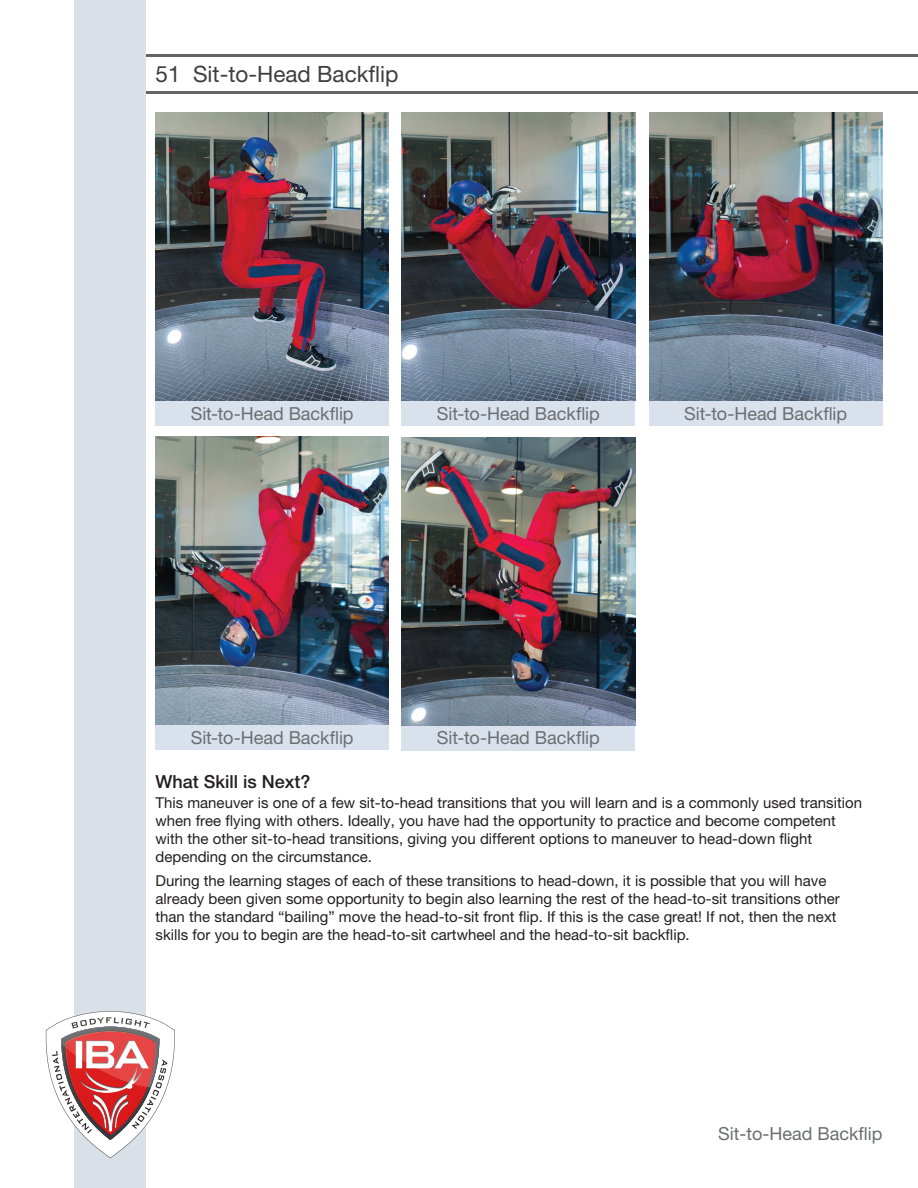
<style>
.page{position:relative;width:918px;height:1188px;background:#fff}
.page>*{position:absolute;margin:0;border:0;box-sizing:border-box;transform-origin:0 0}
.t1{font:22.5px "Helvetica Neue LT Pro";color:#3e3e3f}
.t2{font:18px "Helvetica Neue LT Pro";letter-spacing:-.005em;color:#6c6d70}
.t3{font:500 18px "Helvetica Neue LT Pro";color:#231f20}
.t4{font:15px/18px "Helvetica Neue LT Pro";color:#231f20}
</style>
<div class="page">
<hr style="left:145px;top:54px;width:773px;height:2px;background:#646464">
<hr style="left:145px;top:91px;width:773px;height:2px;background:#646464">
<div style="left:74px;top:0;width:72px;height:1188px;background:#dae0e7"></div>
<svg style="left:46px;top:1011px;width:129px;height:147px"></svg>
<div style="left:156px;top:400px;width:233px;height:26px;background:#d9e1ec"></div>
<div style="left:402px;top:725px;width:233px;height:26px;background:#d9e1ec"></div>
<div style="left:156px;top:724px;width:233px;height:26px;background:#d9e1ec"></div>
<div style="left:402px;top:400px;width:233px;height:26px;background:#d9e1ec"></div>
<div style="left:649px;top:400px;width:233px;height:26px;background:#d9e1ec"></div>
<img style="left:156px;top:112px;width:233px;height:288px">
<img style="left:402px;top:437px;width:233px;height:288px">
<img style="left:156px;top:436px;width:233px;height:288px">
<img style="left:402px;top:112px;width:233px;height:288px">
<img style="left:649px;top:112px;width:233px;height:288px">
<h1 class="t1" style="left:156px;top:60px;width:244px">51 Sit-to-Head Backflip</h1>
<p class="t2" style="left:191px;top:403px;width:164px">Sit-to-Head Backflip</p>
<p class="t2" style="left:437px;top:403px;width:164px">Sit-to-Head Backflip</p>
<p class="t2" style="left:684px;top:403px;width:164px">Sit-to-Head Backflip</p>
<p class="t2" style="left:191px;top:726px;width:164px">Sit-to-Head Backflip</p>
<p class="t2" style="left:437px;top:727px;width:164px">Sit-to-Head Backflip</p>
<p class="t3" style="left:156px;top:771px;width:157px">What Skill is Next?</p>
<p class="t4" style="left:156px;top:793px;width:708px">This maneuver is one of a few sit-to-head transitions that you will learn and is a commonly used transition when free flying with others. Ideally, you have had the opportunity to practice and become competent with the other sit-to-head transitions, giving you different options to maneuver to head-down flight depending on the circumstance.</p>
<p class="t4" style="left:156px;top:871px;width:686px">During the learning stages of each of these transitions to head-down, it is possible that you will have already been given some opportunity to begin also learning the rest of the head-to-sit transitions other than the standard “bailing” move the head-to-sit front flip. If this is the case great! If not, then the next skills for you to begin are the head-to-sit cartwheel and the head-to-sit backflip.</p>
<p class="t2" style="left:718px;top:1123px;width:166px">Sit-to-Head Backflip</p>
</div>
